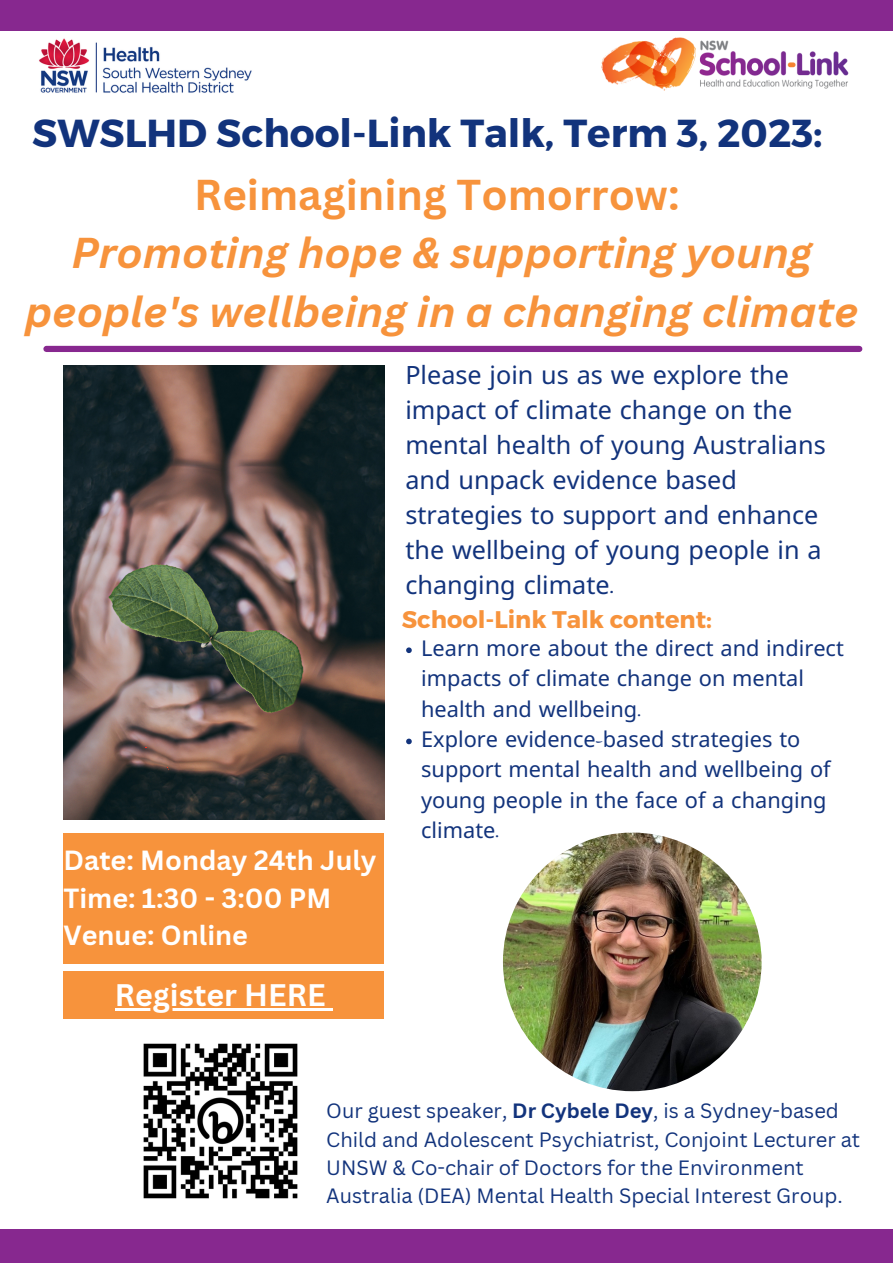
<style>
.page{position:relative;width:893px;height:1263px;background:#fff}
.page>*{position:absolute;margin:0;border:0;box-sizing:border-box;transform-origin:0 0}
.t1{font:italic 700 42px/58.5px "Canva Sans";color:#f7933c;text-align:center}
.t2{font:700 42px "Canva Sans";color:#f7933c}
.t3{font:700 39px "Montserrat";color:#12337c}
.t4{font:700 30.38px "Canva Sans";color:#fff}
.t5{font:700 27px "Canva Sans";color:#fff}
.t6{font:25.2px/34.9px "Noto Sans";color:#12337c}
.t7{font:700 24px "Montserrat";color:#f7933c}
.t8{font:21.75px/30.4px "Noto Sans";color:#12337c}
.t9{font:20.17px/28.2px "Canva Sans";color:#12337c}
.s1{font-family:"Moloko"}
.s2{font-weight:700}
</style>
<div class="page">
<div style="left:46px;top:346px;width:813px;height:6px;background:#87288f"></div>
<img style="left:39px;top:38px;width:213px;height:55px">
<img style="left:597px;top:30px;width:259px;height:61px">
<img style="left:63px;top:365px;width:321px;height:454px">
<svg style="left:167px;top:767px;width:4px;height:3px"></svg>
<svg style="left:167px;top:732px;width:4px;height:4px"></svg>
<div style="left:0;top:0;width:893px;height:30px;background:#87288f"></div>
<div style="left:0;top:1229px;width:893px;height:34px;background:#87288f"></div>
<div style="left:63px;top:832px;width:321px;height:131px;background:#f7933c"></div>
<div style="left:63px;top:971px;width:321px;height:48px;background:#f7933c"></div>
<svg style="left:406px;top:647px;width:6px;height:6px"></svg>
<svg style="left:406px;top:739px;width:6px;height:5px"></svg>
<img style="left:503px;top:832px;width:258px;height:259px;border-radius:50%">
<img style="left:143px;top:1043px;width:155px;height:156px">
<hr style="left:115px;top:1008px;width:211px;height:3px;background:#fff">
<svg style="left:326px;top:1008px;width:7px;height:3px"></svg>
<p class="t3" style="left:32px;top:108px;width:791px">SWSLHD School-Link Talk, Term 3, 2023:</p>
<p class="t2" style="left:194px;top:165px;width:487px">Reimagining Tomorrow:</p>
<p class="t1" style="left:25px;top:223px;width:835px">Promoting hope &amp; supporting young people's wellbeing in a changing climate</p>
<p class="t6" style="left:405px;top:357px;width:422px">Please join us as we explore the impact of climate change on the mental health of young Australians and unpack evidence based strategies to support and enhance the wellbeing of young people in a changing climate<span class="s1">.</span></p>
<p class="t7" style="left:402px;top:604px;width:312px">School-Link Talk content:</p>
<p class="t5" style="left:63px;top:841px;width:315px">Date: Monday 24th July</p>
<p class="t5" style="left:63px;top:879px;width:269px">Time: 1:30 - 3:00 PM</p>
<p class="t5" style="left:63px;top:916px;width:186px">Venue: Online</p>
<p class="t4" style="left:115px;top:974px;width:212px">Register HERE</p>
<p class="t8" style="left:421px;top:632px;width:424px">Learn more about the direct and indirect impacts of climate change on mental health and wellbeing<span class="s1">.</span></p>
<p class="t8" style="left:421px;top:723px;width:411px">Explore evidence<span class="s1">-</span>based strategies to support mental health and wellbeing of young people in the face of a changing climate<span class="s1">.</span></p>
<p class="t9" style="left:326px;top:1096px;width:535px">Our guest speaker, <span class="s2">Dr Cybele Dey</span>, is a Sydney-based Child and Adolescent Psychiatrist, Conjoint Lecturer at UNSW &amp; Co-chair of Doctors for the Environment Australia (DEA) Mental Health Special Interest Group.</p>
</div>
